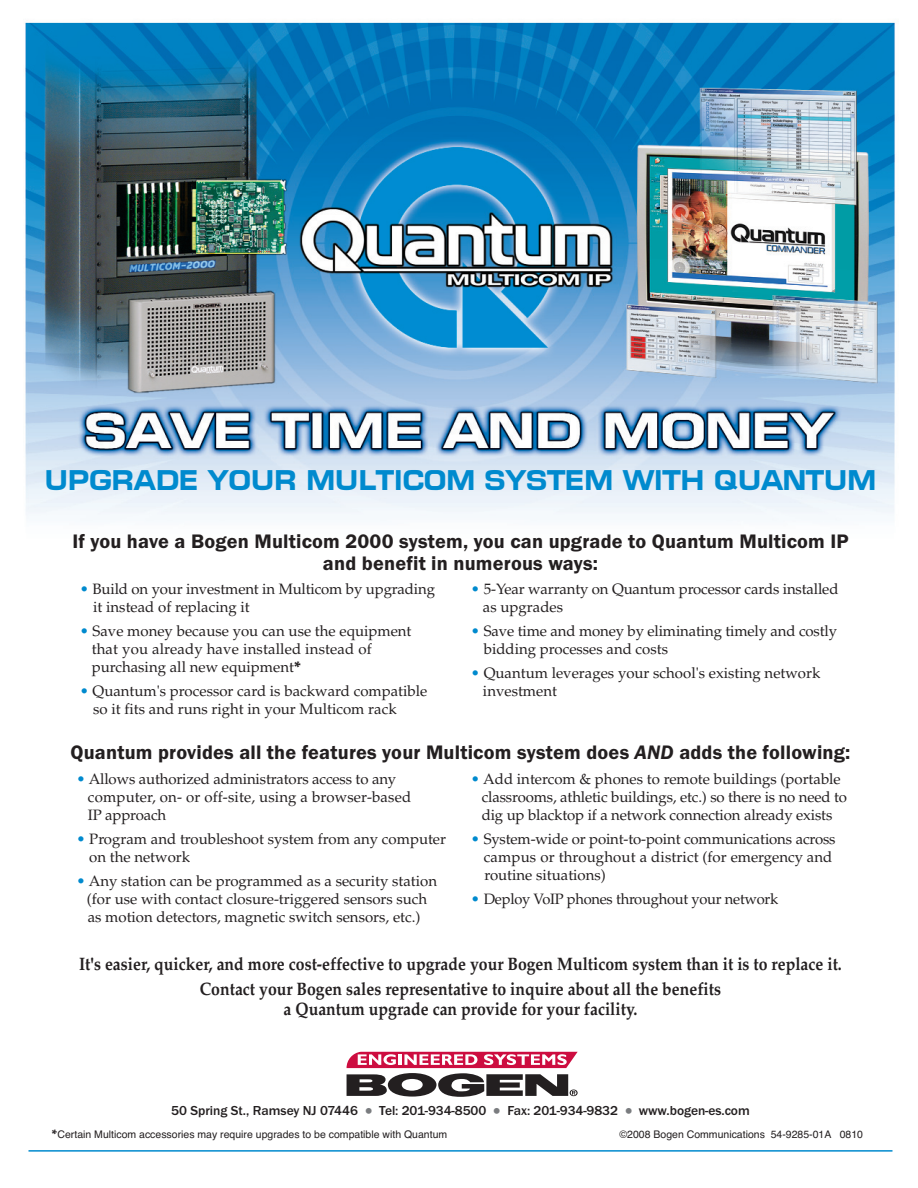
<style>
.page{position:relative;width:918px;height:1188px;background:#fff}
.page>*{position:absolute;margin:0;border:0;box-sizing:border-box;transform-origin:0 0}
.t1{font:800 30px "Eurose Wide";letter-spacing:-.01em;color:#008ace;scale:.77 1}
.t2{font:600 20.25px/22.5px "Franklin Gothic";letter-spacing:.01em;color:#231f20;text-align:center}
.t3{font:700 18px/25.5px "Palatino";color:#231f20;text-align:center;scale:.88 1}
.t4{font:15px/18px "Palatino";color:#231f20}
.t5{font:500 13.5px "Franklin Gothic";letter-spacing:-.005em;color:#231f20}
.t6{font:10.5px "Helvetica";color:#231f20}
.s1{color:#008ace}
.s2{font-weight:900}
.s3{font-style:italic}
.s4{font-weight:800;font-size:21px;color:#7a7c7f}
.s5{font-family:"Palatino";font-weight:900;font-size:12px}
</style>
<div class="page">
<img style="left:25px;top:22px;width:870px;height:498px">
<svg style="left:347px;top:1052px;width:231px;height:45px"></svg>
<hr style="left:28px;top:1150px;width:864px;height:2px;background:#008ace">
<h1 class="t1" style="left:45px;top:470px;width:1082px">UPGRADE YOUR MULTICOM SYSTEM WITH QUANTUM</h1>
<h2 class="t2" style="left:72px;top:531px;width:778px">If you have a Bogen Multicom 2000 system, you can upgrade to Quantum Multicom IP and benefit in numerous ways:</h2>
<p class="t4" style="left:93px;top:582px;width:343px;text-indent:-14px"><span class="s1">•</span> Build on your investment in Multicom by upgrading it instead of replacing it</p>
<p class="t4" style="left:92px;top:624px;width:321px;text-indent:-12px"><span class="s1">•</span> Save money because you can use the equipment that you already have installed instead of purchasing all new equipment<span class="s2">*</span></p>
<p class="t4" style="left:93px;top:684px;width:336px;text-indent:-14px"><span class="s1">•</span> Quantum's processor card is backward compatible so it fits and runs right in your Multicom rack</p>
<p class="t4" style="left:483px;top:582px;width:357px;text-indent:-12px"><span class="s1">•</span> 5-Year warranty on Quantum processor cards installed as upgrades</p>
<p class="t4" style="left:484px;top:624px;width:355px;text-indent:-13px"><span class="s1">•</span> Save time and money by eliminating timely and costly bidding processes and costs</p>
<p class="t4" style="left:483px;top:666px;width:339px;text-indent:-12px"><span class="s1">•</span> Quantum leverages your school's existing network investment</p>
<h2 class="t2" style="left:70px;top:742px;width:782px">Quantum provides all the features your Multicom system does <span class="s3">AND</span> adds the following:</h2>
<p class="t4" style="left:88px;top:771px;width:325px;text-indent:-12px"><span class="s1">•</span> Allows authorized administrators access to any computer, on- or off-site, using a browser-based<br>IP approach</p>
<p class="t4" style="left:89px;top:831px;width:358px;text-indent:-13px"><span class="s1">•</span> Program and troubleshoot system from any computer on the network</p>
<p class="t4" style="left:76px;top:873px;width:362px;text-align:center"><span class="s1">•</span> Any station can be programmed as a security station (for use with contact closure-triggered sensors such<br>as motion detectors, magnetic switch sensors, etc.)</p>
<p class="t4" style="left:482px;top:771px;width:367px;text-indent:-11px"><span class="s1">•</span> Add intercom &amp; phones to remote buildings (portable classrooms, athletic buildings, etc.) so there is no need to dig up blacktop if a network connection already exists</p>
<p class="t4" style="left:484px;top:831px;width:353px;text-indent:-13px"><span class="s1">•</span> System-wide or point-to-point communications across campus or throughout a district (for emergency and routine situations)</p>
<p class="t4" style="left:471px;top:891px;width:309px"><span class="s1">•</span> Deploy VoIP phones throughout your network</p>
<p class="t3" style="left:79px;top:953px;width:868px">It's easier, quicker, and more cost-effective to upgrade your Bogen Multicom system than it is to replace it.<br>Contact your Bogen sales representative to inquire about all the benefits</p>
<p class="t3" style="left:284px;top:998px;width:403px">a Quantum upgrade can provide for your facility.</p>
<p class="t5" style="left:171px;top:1106px;width:580px">50 Spring St., Ramsey NJ 07446 <span class="s4">•</span> Tel: 201-934-8500 <span class="s4">•</span> Fax: 201-934-9832 <span class="s4">•</span> www.bogen-es.com</p>
<p class="t6" style="left:52px;top:1131px;width:397px"><span class="s5">*</span>Certain Multicom accessories may require upgrades to be compatible with Quantum</p>
<p class="t6" style="left:620px;top:1131px;width:245px">©2008 Bogen Communications 54-9285-01A 0810</p>
</div>
